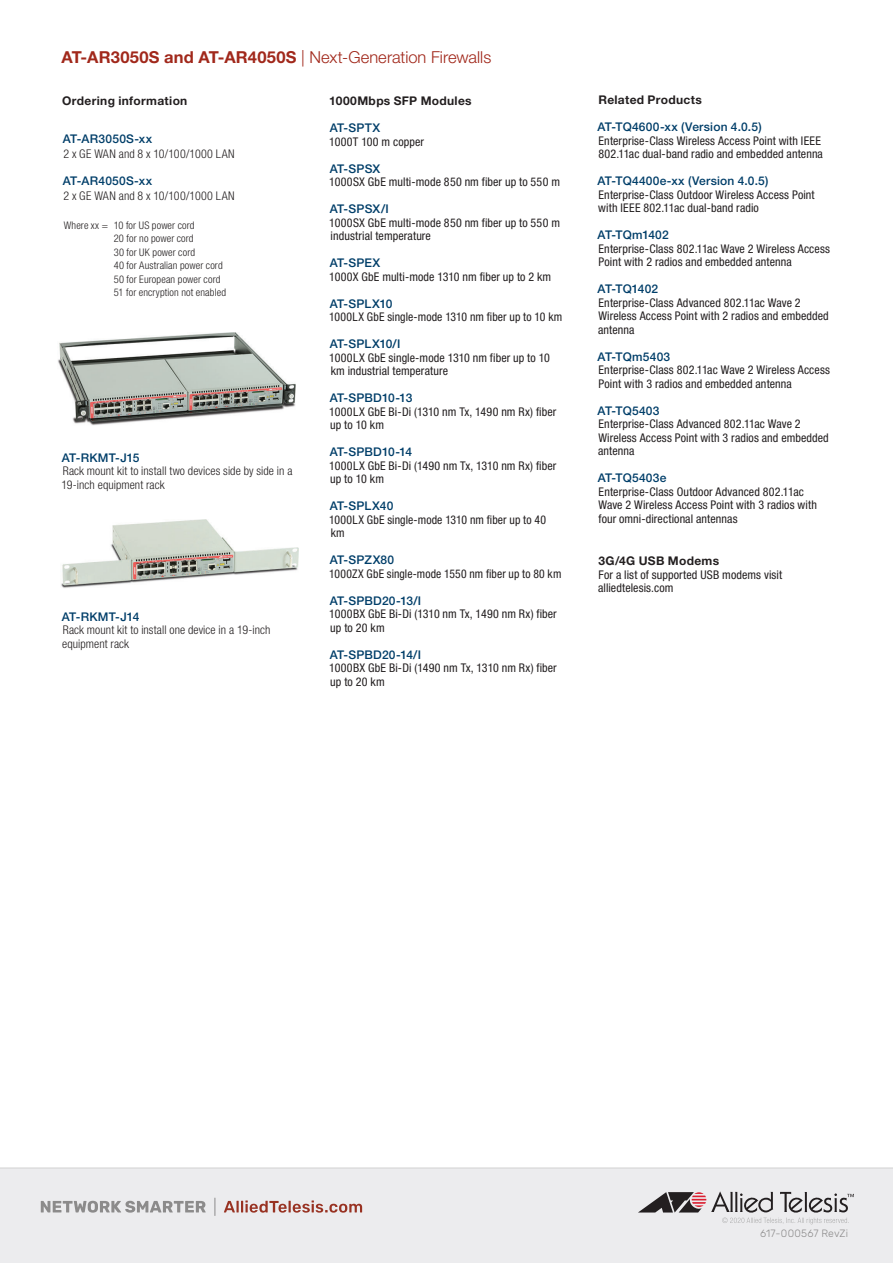
<style>
.page{position:relative;width:893px;height:1263px;background:#fff}
.page>*{position:absolute;margin:0;border:0;box-sizing:border-box;transform-origin:0 0}
.t1{font:300 16.5px "Helvetica Neue";color:#a1281b}
.t2{font:condensed 12px/13.5px "Helvetica Neue";letter-spacing:.01em;color:#231f20}
.t3{font:500 12px "Helvetica Neue";letter-spacing:.015em;color:#003e69}
.t4{font:300 condensed 12px/13.5px "Helvetica Neue";letter-spacing:.01em;color:#231f20}
.t5{font:700 12px "Helvetica Neue";letter-spacing:.025em;color:#231f20}
.t6{font:300 condensed 12px "Helvetica Neue";letter-spacing:.03em;color:#231f20}
.t7{font:500 12px "Helvetica Neue";letter-spacing:-.01em;color:#003e69}
.t8{font:300 condensed 10.5px/13.5px "Helvetica Neue";letter-spacing:.015em;color:#231f20}
.t9{font:300 10.5px "Rubik";letter-spacing:.025em;color:#8c8b8b}
.s1{font-weight:700}
</style>
<div class="page">
<div style="left:0;top:1167px;width:893px;height:96px;background:#ececee"></div>
<svg style="left:224px;top:1200px;width:138px;height:12px"></svg>
<svg style="left:41px;top:1198px;width:174px;height:18px"></svg>
<svg style="left:638px;top:1191px;width:216px;height:33px"></svg>
<img style="left:58px;top:332px;width:238px;height:94px">
<img style="left:61px;top:520px;width:238px;height:68px">
<h1 class="t1" style="left:61px;top:47px;width:431px"><span class="s1">AT-AR3050S and AT-AR4050S</span> | Next-Generation Firewalls</h1>
<p class="t5" style="left:62px;top:93px;width:127px">Ordering information</p>
<p class="t3" style="left:63px;top:132px;width:91px">AT-AR3050S-xx</p>
<p class="t6" style="left:63px;top:147px;width:173px">2 x GE WAN and 8 x 10/100/1000 LAN</p>
<p class="t3" style="left:63px;top:174px;width:91px">AT-AR4050S-xx</p>
<p class="t6" style="left:63px;top:189px;width:173px">2 x GE WAN and 8 x 10/100/1000 LAN</p>
<p class="t8" style="left:114px;top:218px;width:114px;text-indent:-50px">Where xx = 10 for US power cord<br>20 for no power cord<br>30 for UK power cord<br>40 for Australian power cord<br>50 for European power cord<br>51 for encryption not enabled</p>
<p class="t3" style="left:62px;top:450px;width:79px">AT-RKMT-J15</p>
<p class="t4" style="left:61px;top:464px;width:233px">Rack mount kit to install two devices side by side in a<br>19-inch equipment rack</p>
<p class="t3" style="left:62px;top:609px;width:79px">AT-RKMT-J14</p>
<p class="t4" style="left:62px;top:623px;width:210px">Rack mount kit to install one device in a 19-inch equipment rack</p>
<p class="t5" style="left:329px;top:93px;width:144px">1000Mbps SFP Modules</p>
<p class="t3" style="left:330px;top:121px;width:52px">AT-SPTX</p>
<p class="t2" style="left:329px;top:134px;width:96px">1000T 100 m copper</p>
<p class="t3" style="left:330px;top:161px;width:52px">AT-SPSX</p>
<p class="t2" style="left:329px;top:175px;width:232px">1000SX GbE multi-mode 850 nm fiber up to 550 m</p>
<p class="t3" style="left:330px;top:202px;width:61px">AT-SPSX/I</p>
<p class="t2" style="left:329px;top:215px;width:232px">1000SX GbE multi-mode 850 nm fiber up to 550 m industrial temperature</p>
<p class="t3" style="left:330px;top:256px;width:52px">AT-SPEX</p>
<p class="t2" style="left:329px;top:269px;width:224px">1000X GbE multi-mode 1310 nm fiber up to 2 km</p>
<p class="t7" style="left:330px;top:296px;width:64px">AT-SPLX10</p>
<p class="t2" style="left:329px;top:310px;width:234px">1000LX GbE single-mode 1310 nm fiber up to 10 km</p>
<p class="t7" style="left:330px;top:337px;width:72px">AT-SPLX10/I</p>
<p class="t2" style="left:329px;top:350px;width:222px">1000LX GbE single-mode 1310 nm fiber up to 10 km industrial temperature</p>
<p class="t3" style="left:330px;top:391px;width:84px">AT-SPBD10-13</p>
<p class="t2" style="left:329px;top:404px;width:229px">1000LX GbE Bi-Di (1310 nm Tx, 1490 nm Rx) fiber up to 10 km</p>
<p class="t3" style="left:330px;top:445px;width:84px">AT-SPBD10-14</p>
<p class="t2" style="left:329px;top:458px;width:229px">1000LX GbE Bi-Di (1490 nm Tx, 1310 nm Rx) fiber up to 10 km</p>
<p class="t3" style="left:330px;top:499px;width:65px">AT-SPLX40</p>
<p class="t2" style="left:329px;top:512px;width:218px">1000LX GbE single-mode 1310 nm fiber up to 40 km</p>
<p class="t3" style="left:330px;top:553px;width:66px">AT-SPZX80</p>
<p class="t2" style="left:329px;top:566px;width:234px">1000ZX GbE single-mode 1550 nm fiber up to 80 km</p>
<p class="t3" style="left:330px;top:593px;width:93px">AT-SPBD20-13/I</p>
<p class="t2" style="left:329px;top:607px;width:229px">1000BX GbE Bi-Di (1310 nm Tx, 1490 nm Rx) fiber up to 20 km</p>
<p class="t3" style="left:330px;top:647px;width:93px">AT-SPBD20-14/I</p>
<p class="t2" style="left:329px;top:661px;width:229px">1000BX GbE Bi-Di (1490 nm Tx, 1310 nm Rx) fiber up to 20 km</p>
<p class="t5" style="left:598px;top:93px;width:105px">Related Products</p>
<p class="t3" style="left:598px;top:120px;width:166px">AT-TQ4600-xx (Version 4.0.5)</p>
<p class="t2" style="left:598px;top:134px;width:226px">Enterprise-Class Wireless Access Point with IEEE<br>802.11ac dual-band radio and embedded antenna</p>
<p class="t3" style="left:598px;top:174px;width:172px">AT-TQ4400e-xx (Version 4.0.5)</p>
<p class="t2" style="left:598px;top:188px;width:218px">Enterprise-Class Outdoor Wireless Access Point with IEEE 802.11ac dual-band radio</p>
<p class="t3" style="left:598px;top:228px;width:73px">AT-TQm1402</p>
<p class="t2" style="left:599px;top:242px;width:233px">Enterprise-Class 802.11ac Wave 2 Wireless Access<br>Point with 2 radios and embedded antenna</p>
<p class="t3" style="left:598px;top:282px;width:62px">AT-TQ1402</p>
<p class="t2" style="left:598px;top:296px;width:232px">Enterprise-Class Advanced 802.11ac Wave 2<br>Wireless Access Point with 2 radios and embedded antenna</p>
<p class="t3" style="left:598px;top:350px;width:74px">AT-TQm5403</p>
<p class="t2" style="left:599px;top:363px;width:233px">Enterprise-Class 802.11ac Wave 2 Wireless Access<br>Point with 3 radios and embedded antenna</p>
<p class="t3" style="left:598px;top:404px;width:63px">AT-TQ5403</p>
<p class="t2" style="left:598px;top:417px;width:232px">Enterprise-Class Advanced 802.11ac Wave 2<br>Wireless Access Point with 3 radios and embedded antenna</p>
<p class="t3" style="left:598px;top:471px;width:70px">AT-TQ5403e</p>
<p class="t2" style="left:598px;top:485px;width:220px">Enterprise-Class Outdoor Advanced 802.11ac<br>Wave 2 Wireless Access Point with 3 radios with four omni-directional antennas</p>
<p class="t5" style="left:598px;top:554px;width:122px">3G/4G USB Modems</p>
<p class="t2" style="left:598px;top:568px;width:186px">For a list of supported USB modems visit alliedtelesis.com</p>
<p class="t9" style="left:760px;top:1227px;width:90px">617-000567 RevZi</p>
</div>
